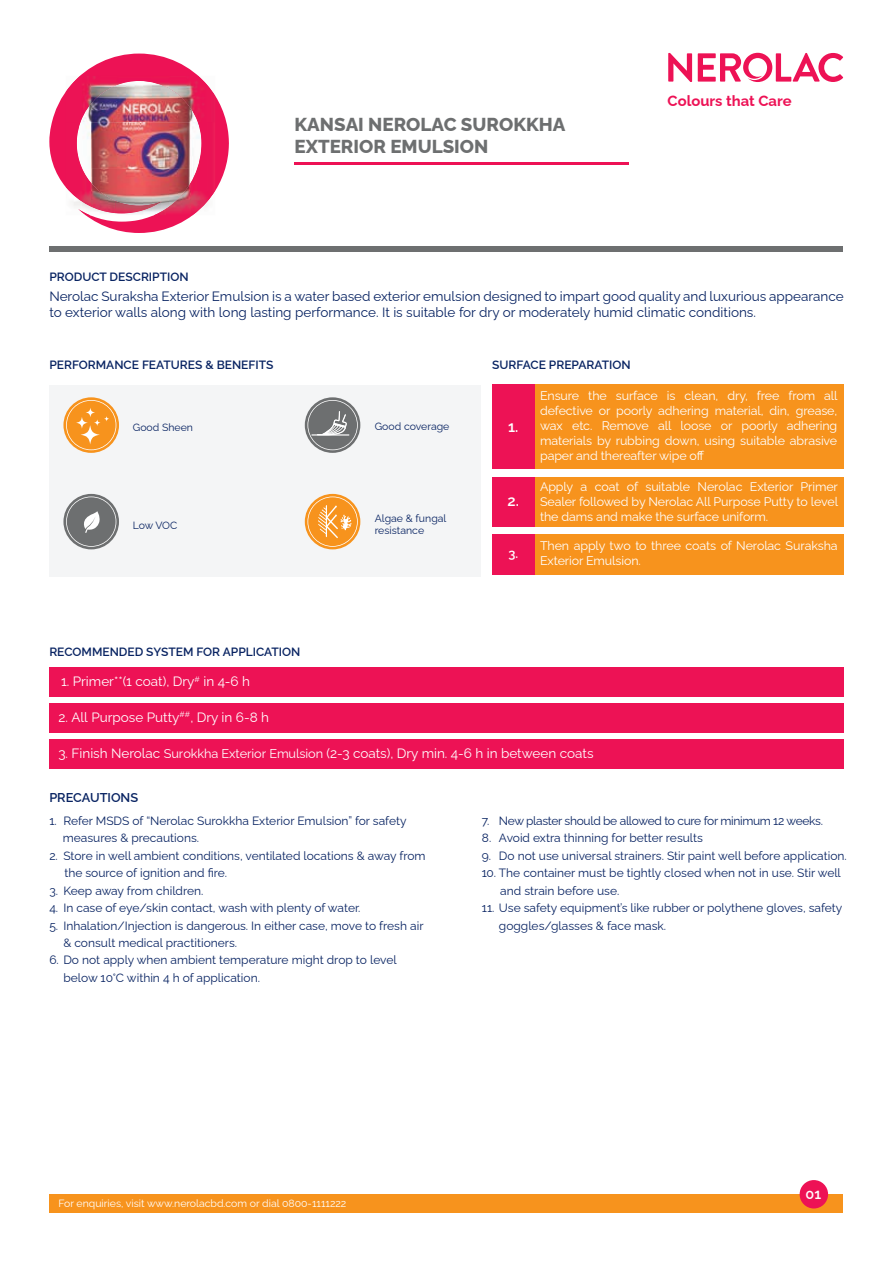
<style>
.page{position:relative;width:893px;height:1263px;background:#fff}
.page>*{position:absolute;margin:0;border:0;box-sizing:border-box;transform-origin:0 0}
.t1{font:800 18.75px/22.2px "Raleway";color:#6d6f70}
.t2{font:600 15px "Raleway";color:#fff}
.t3{font:700 14.85px "Raleway";color:#ed1255}
.t4{font:600 14.25px "Raleway";color:#fff}
.t5{font:13.5px/16.2px "Raleway";color:#082362}
.t6{font:13.5px "Raleway";color:#fff}
.t7{font:600 12.75px "Raleway";color:#082362}
.t8{font:600 12.75px "Raleway";color:#fff}
.t9{font:12.45px/15px "Raleway";letter-spacing:-.01em;color:#fff;text-align:justify}
.t10{font:12px/17.4px "Raleway";color:#082362}
.t11{font:600 12px "Raleway";color:#082362}
.t12{font:12px "Raleway";letter-spacing:-.025em;color:#082362}
.t13{font:10.5px "Raleway";color:#fff}
.t14{font:10.5px/11.4px "Raleway";color:#082362}
.s1{font-size:12.75px}
</style>
<div class="page">
<div style="left:49px;top:385px;width:431px;height:191px;background:#f4f5f6"></div>
<div style="left:49px;top:246px;width:793px;height:6px;background:#6d6f70"></div>
<div style="left:49px;top:1194px;width:793px;height:19px;background:#f7931d"></div>
<div style="left:799px;top:1180px;width:28px;height:28px;background:#ed1255;border-radius:50%"></div>
<svg style="left:668px;top:53px;width:23px;height:29px"></svg>
<svg style="left:697px;top:53px;width:145px;height:29px"></svg>
<svg style="left:49px;top:54px;width:180px;height:179px"></svg>
<div style="left:492px;top:385px;width:351px;height:84px;background:#f7931d"></div>
<div style="left:492px;top:476px;width:351px;height:50px;background:#f7931d"></div>
<div style="left:492px;top:476px;width:42px;height:50px;background:#ed1255"></div>
<div style="left:492px;top:534px;width:351px;height:40px;background:#f7931d"></div>
<div style="left:492px;top:534px;width:42px;height:40px;background:#ed1255"></div>
<div style="left:492px;top:384px;width:42px;height:85px;background:#ed1255"></div>
<svg style="left:63px;top:397px;width:56px;height:56px"></svg>
<svg style="left:66px;top:400px;width:50px;height:50px;background:#f7a84b"></svg>
<svg style="left:304px;top:397px;width:56px;height:56px"></svg>
<svg style="left:307px;top:400px;width:50px;height:50px;background:#8c8d8e"></svg>
<hr style="left:311px;top:434px;width:38px;height:1px;background:#fff">
<svg style="left:63px;top:494px;width:56px;height:55px"></svg>
<svg style="left:66px;top:496px;width:50px;height:51px"></svg>
<svg style="left:304px;top:494px;width:56px;height:55px"></svg>
<svg style="left:307px;top:496px;width:50px;height:51px;background:#f7ad55"></svg>
<hr style="left:294px;top:162px;width:334px;height:2px;background:#ed1255">
<div style="left:49px;top:667px;width:794px;height:30px;background:#ed1255"></div>
<div style="left:49px;top:703px;width:794px;height:30px;background:#ed1255"></div>
<div style="left:49px;top:739px;width:794px;height:29px;background:#ed1255"></div>
<img style="left:66px;top:76px;width:149px;height:46px">
<img style="left:116px;top:122px;width:49px;height:47px">
<img style="left:116px;top:169px;width:49px;height:32px">
<img style="left:66px;top:122px;width:50px;height:93px">
<img style="left:165px;top:122px;width:50px;height:93px">
<img style="left:115px;top:201px;width:50px;height:14px">
<p class="t11" style="left:49px;top:267px;width:141px">PRODUCT DESCRIPTION</p>
<h1 class="t1" style="left:294px;top:111px;width:272px">KANSAI NEROLAC SUROKKHA<br>EXTERIOR EMULSION</h1>
<p class="t3" style="left:667px;top:89px;width:125px">Colours that Care</p>
<p class="t5" style="left:49px;top:287px;width:795px">Nerolac Suraksha Exterior Emulsion is a water based exterior emulsion designed to impart good quality and luxurious appearance to exterior walls along with long lasting performance. It is suitable for dry or moderately humid climatic conditions.</p>
<p class="t11" style="left:49px;top:355px;width:225px">PERFORMANCE FEATURES &amp; BENEFITS</p>
<p class="t11" style="left:492px;top:355px;width:140px">SURFACE PREPARATION</p>
<p class="t14" style="left:133px;top:421px;width:62px">Good Sheen</p>
<p class="t14" style="left:133px;top:519px;width:46px">Low VOC</p>
<p class="t14" style="left:374px;top:419px;width:76px">Good coverage</p>
<p class="t14" style="left:374px;top:511px;width:73px">Algae &amp; fungal resistance</p>
<p class="t2" style="left:508px;top:414px;width:12px">1.</p>
<p class="t2" style="left:507px;top:488px;width:13px">2.</p>
<p class="t8" style="left:508px;top:543px;width:11px">3.</p>
<p class="t9" style="left:540px;top:387px;width:299px">Ensure the surface is clean, dry, free from all defective or poorly adhering material, din, grease, wax etc. Remove all loose or poorly adhering materials by rubbing down, using suitable abrasive paper and thereafter wipe off</p>
<p class="t9" style="left:540px;top:478px;width:299px">Apply a coat of suitable Nerolac Exterior Primer Sealer followed by Nerolac All Purpose Putty to level the dams and make the surface uniform.</p>
<p class="t9" style="left:540px;top:537px;width:299px">Then apply two to three coats of Nerolac Suraksha<br>Exterior Emulsion.</p>
<p class="t11" style="left:49px;top:642px;width:252px">RECOMMENDED SYSTEM FOR APPLICATION</p>
<p class="t6" style="left:61px;top:670px;width:190px">1. Primer**(1 coat), Dry<sup>#</sup> in 4-6 h</p>
<p class="t6" style="left:58px;top:706px;width:212px">2. All Purpose Putty<sup>##</sup>, Dry in 6-8 h</p>
<p class="t6" style="left:58px;top:742px;width:536px">3. Finish Nerolac <span class="s1">Surokkha Exterior Emulsion</span> (2-3 coats), Dry min. 4-6 h in between coats</p>
<p class="t7" style="left:49px;top:787px;width:90px">PRECAUTIONS</p>
<p class="t10" style="left:63px;top:811px;width:345px;text-indent:-14px">1. Refer MSDS of “Nerolac Surokkha Exterior Emulsion” for safety measures &amp; precautions.</p>
<p class="t10" style="left:64px;top:845px;width:362px;text-indent:-15px">2. Store in well ambient conditions, ventilated locations &amp; away from the source of ignition and fire.</p>
<p class="t10" style="left:49px;top:880px;width:155px">3. Keep away from children.</p>
<p class="t10" style="left:49px;top:898px;width:312px">4. In case of eye/skin contact, wash with plenty of water.</p>
<p class="t10" style="left:63px;top:915px;width:361px;text-indent:-14px">5. Inhalation/Injection is dangerous. In either case, move to fresh air &amp; consult medical practitioners.</p>
<p class="t10" style="left:63px;top:950px;width:335px;text-indent:-14px">6. Do not apply when ambient temperature might drop to level below 10°C within 4 h of application.</p>
<p class="t12" style="left:481px;top:811px;width:342px">7. New plaster should be allowed to cure for minimum 12 weeks.</p>
<p class="t10" style="left:481px;top:828px;width:222px">8. Avoid extra thinning for better results</p>
<p class="t10" style="left:481px;top:845px;width:366px">9. Do not use universal strainers. Stir paint well before application.</p>
<p class="t10" style="left:500px;top:863px;width:342px;text-indent:-18px">10. The container must be tightly closed when not in use. Stir well and strain before use.</p>
<p class="t10" style="left:498px;top:898px;width:345px;text-indent:-17px">11. Use safety equipment’s like rubber or polythene gloves, safety goggles/glasses &amp; face mask.</p>
<p class="t13" style="left:58px;top:1194px;width:289px">For enquiries, visit www.nerolacbd.com or dial 0800-1111222</p>
<p class="t4" style="left:805px;top:1182px;width:17px">01</p>
</div>
